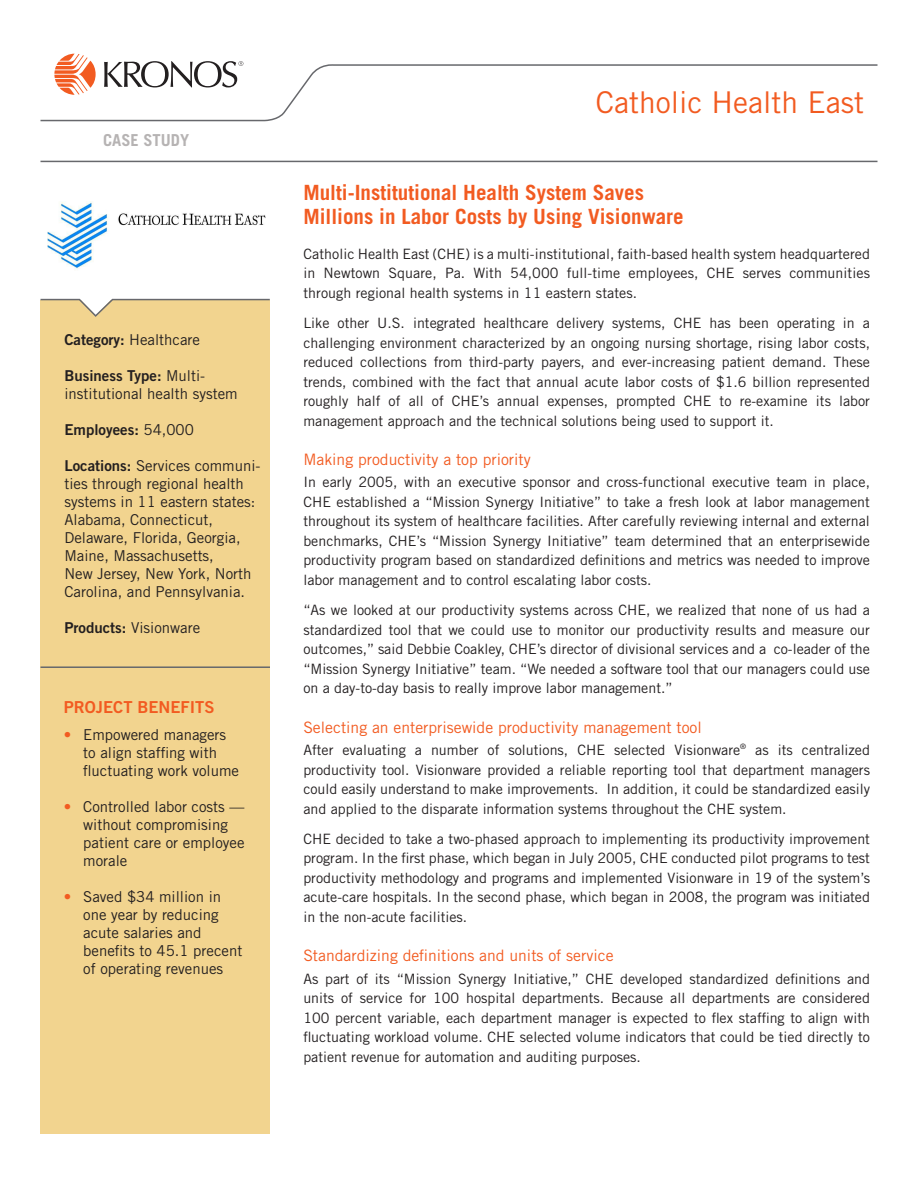
<style>
.page{position:relative;width:918px;height:1188px;background:#fff}
.page>*{position:absolute;margin:0;border:0;box-sizing:border-box;transform-origin:0 0}
.t1{font:30px "Trade Gothic LT Std";color:#f25b21}
.Headline{font:700 21px/24px "Trade Gothic LT Std";color:#f25b21}
.Callout_title{font:16.5px "Trade Gothic LT Std Bd 2";color:#f25b21}
.Headline-2{font:700 16.5px "Trade Gothic LT Std";color:#b6b3b3}
.Subhead{font:15.75px "Trade Gothic LT Std";color:#f25b21}
.Callout_body{font:15px/18px "Trade Gothic LT Std";color:#231f20}
.Callout_body-2{font:15px "Trade Gothic LT Std Bd 2";color:#231f20}
.Body{font:14.25px/19.5px "Trade Gothic LT Std";color:#231f20;text-align:justify}
.s1{font-family:"Trade Gothic LT Std Bd 2"}
.s2{font-family:"Trade Gothic LT Std"}
.s3{color:#f25b21}
</style>
<div class="page">
<div style="left:40px;top:301px;width:230px;height:833px;background:#f2d48f"></div>
<hr style="left:40px;top:161px;width:838px;height:1px;background:#67686c">
<svg style="left:59px;top:54px;width:32px;height:7px"></svg>
<svg style="left:40px;top:61px;width:838px;height:61px"></svg>
<img style="left:48px;top:201px;width:217px;height:68px">
<hr style="left:40px;top:666px;width:230px;height:2px;background:#67686c">
<svg style="left:40px;top:298px;width:230px;height:19px"></svg>
<p class="Headline-2" style="left:103px;top:130px;width:88px">CASE STUDY</p>
<p class="Callout_body" style="left:64px;top:330px;width:137px"><span class="s1">Category:</span> Healthcare</p>
<p class="Callout_body" style="left:64px;top:366px;width:175px"><span class="s1">Business Type:</span> Multi&shy;institutional health system</p>
<p class="Callout_body-2" style="left:64px;top:420px;width:131px">Employees: <span class="s2">54,000</span></p>
<p class="Callout_body" style="left:64px;top:456px;width:198px"><span class="s1">Locations:</span> Services communi&shy;ties through regional health systems in 11 eastern states:<br>Alabama, Connecticut,<br>Delaware, Florida, Georgia,<br>Maine, Massachusetts,<br>New Jersey, New York, North<br>Carolina, and Pennsylvania.</p>
<p class="Callout_body" style="left:64px;top:618px;width:137px"><span class="s1">Products:</span> Visionware</p>
<p class="Callout_title" style="left:64px;top:697px;width:152px">PROJECT BENEFITS</p>
<p class="Callout_body" style="left:83px;top:725px;width:157px;text-indent:-20px"><span class="s3">•</span> Empowered managers to align staffing with fluctuating work volume</p>
<p class="Callout_body" style="left:83px;top:797px;width:163px;text-indent:-20px"><span class="s3">•</span> Controlled labor costs — without compromising patient care or employee morale</p>
<p class="Callout_body" style="left:83px;top:887px;width:161px;text-indent:-20px"><span class="s3">•</span> Saved $34 million in one year by reducing acute salaries and benefits to 45.1 precent of operating revenues</p>
<p class="t1" style="left:596px;top:84px;width:270px">Catholic Health East</p>
<p class="Headline" style="left:303px;top:180px;width:382px">Multi-Institutional Health System Saves<br>Millions in Labor Costs by Using Visionware</p>
<p class="Body" style="left:303px;top:244px;width:568px">Catholic Health East (CHE) is a multi-institutional, faith-based health system headquartered in Newtown Square, Pa. With 54,000 full-time employees, CHE serves communities through regional health systems in 11 eastern states.</p>
<p class="Body" style="left:303px;top:313px;width:568px">Like other U.S. integrated healthcare delivery systems, CHE has been operating in a challenging environment characterized by an ongoing nursing shortage, rising labor costs, reduced collections from third-party payers, and ever-increasing patient demand. These trends, combined with the fact that annual acute labor costs of $1.6 billion represented roughly half of all of CHE’s annual expenses, prompted CHE to re-examine its labor management approach and the technical solutions being used to support it.</p>
<p class="Subhead" style="left:303px;top:450px;width:229px">Making productivity a top priority</p>
<p class="Body" style="left:303px;top:472px;width:568px">In early 2005, with an executive sponsor and cross-functional executive team in place, CHE established a “Mission Synergy Initiative” to take a fresh look at labor management throughout its system of healthcare facilities. After carefully reviewing internal and external benchmarks, CHE’s “Mission Synergy Initiative” team determined that an enterprisewide productivity program based on standardized definitions and metrics was needed to improve labor management and to control escalating labor costs.</p>
<p class="Body" style="left:303px;top:600px;width:568px">“As we looked at our productivity systems across CHE, we realized that none of us had a standardized tool that we could use to monitor our productivity results and measure our outcomes,” said Debbie Coakley, CHE’s director of divisional services and a co-leader of the “Mission Synergy Initiative” team. “We needed a software tool that our managers could use on a day-to-day basis to really improve labor management.”</p>
<p class="Subhead" style="left:303px;top:718px;width:400px">Selecting an enterprisewide productivity management tool</p>
<p class="Body" style="left:303px;top:740px;width:568px">After evaluating a number of solutions, CHE selected Visionware<sup>®</sup> as its centralized productivity tool. Visionware provided a reliable reporting tool that department managers could easily understand to make improvements. In addition, it could be standardized easily and applied to the disparate information systems throughout the CHE system.</p>
<p class="Body" style="left:303px;top:829px;width:568px">CHE decided to take a two-phased approach to implementing its productivity improvement program. In the first phase, which began in July 2005, CHE conducted pilot programs to test productivity methodology and programs and implemented Visionware in 19 of the system’s acute-care hospitals. In the second phase, which began in 2008, the program was initiated in the non-acute facilities.</p>
<p class="Subhead" style="left:303px;top:946px;width:312px">Standardizing definitions and units of service</p>
<p class="Body" style="left:303px;top:969px;width:568px">As part of its “Mission Synergy Initiative,” CHE developed standardized definitions and units of service for 100 hospital departments. Because all departments are considered 100 percent variable, each department manager is expected to flex staffing to align with fluctuating workload volume. CHE selected volume indicators that could be tied directly to patient revenue for automation and auditing purposes.</p>
</div>
